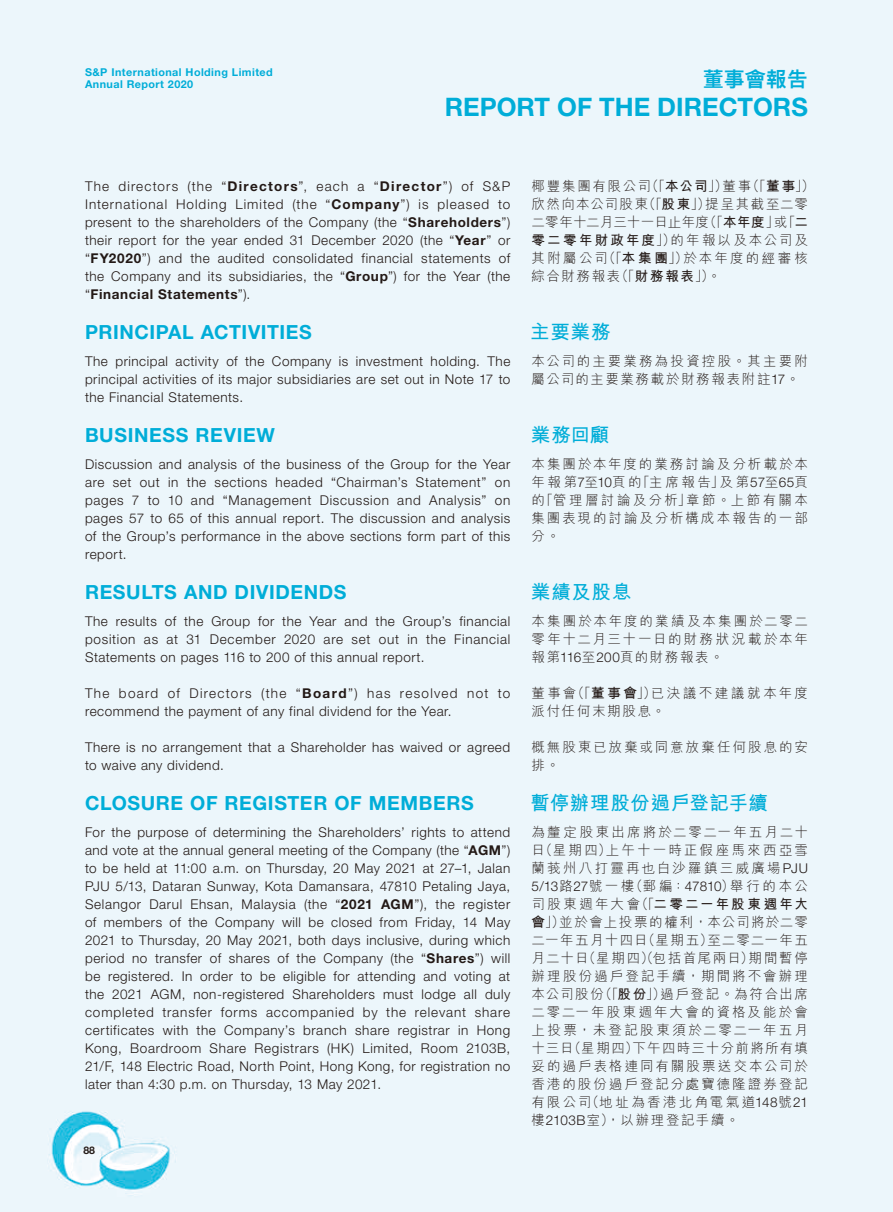
<style>
.page{position:relative;width:893px;height:1212px;background:#ecf6fb}
.page>*{position:absolute;margin:0;border:0;box-sizing:border-box;transform-origin:0 0}
.t1{font:700 25.5px "Helvetica Neue LT Std";color:#00add8}
.t2{font:800 21px "M Hei HK";color:#00add8}
.t3{font:700 19.5px "Helvetica Neue LT Std";letter-spacing:.03em;color:#00add8}
.t4{font:700 19.5px "M Hei HK";letter-spacing:.03em;color:#00add8}
.t5{font:300 13.5px/18px "Helvetica Neue LT Std";letter-spacing:.04em;color:#231916;text-align:justify}
.t6{font:300 13.5px/18px "M Hei HK";letter-spacing:.14em;color:#231916}
.t7{font:300 13.5px/18px "M Hei HK";letter-spacing:.12em;color:#231916}
.t8{font:700 10.8px/12px "Helvetica Neue LT Std";letter-spacing:.04em;color:#00add8}
.t9{font:700 10.5px "Helvetica Neue LT Std";color:#231916}
.s1{font-weight:700}
.s2{font-family:"Helvetica Neue LT Std"}
</style>
<div class="page">
<p class="t8" style="left:85px;top:66px;width:189px">S&amp;P International Holding Limited<br>Annual Report 2020</p>
<h2 class="t2" style="left:703px;top:69px;width:106px">董事會報告</h2>
<h1 class="t1" style="left:445px;top:91px;width:365px">REPORT OF THE DIRECTORS</h1>
<p class="t5" style="left:85px;top:177px;width:427px">The directors (the “<span class="s1">Directors</span>”, each a “<span class="s1">Director</span>”) of S&amp;P International Holding Limited (the “<span class="s1">Company</span>”) is pleased to present to the shareholders of the Company (the “<span class="s1">Shareholders</span>”) their report for the year ended 31 December 2020 (the “<span class="s1">Year</span>” or “<span class="s1">FY2020</span>”) and the audited consolidated financial statements of the Company and its subsidiaries, the “<span class="s1">Group</span>”) for the Year (the “<span class="s1">Financial Statements</span>”).</p>
<h3 class="t3" style="left:85px;top:320px;width:228px">PRINCIPAL ACTIVITIES</h3>
<p class="t5" style="left:85px;top:352px;width:427px">The principal activity of the Company is investment holding. The principal activities of its major subsidiaries are set out in Note 17 to the Financial Statements.</p>
<h3 class="t3" style="left:85px;top:423px;width:191px">BUSINESS REVIEW</h3>
<p class="t5" style="left:85px;top:455px;width:427px">Discussion and analysis of the business of the Group for the Year are set out in the sections headed “Chairman’s Statement” on pages 7 to 10 and “Management Discussion and Analysis” on pages 57 to 65 of this annual report. The discussion and analysis of the Group’s performance in the above sections form part of this report.</p>
<h3 class="t3" style="left:85px;top:580px;width:263px">RESULTS AND DIVIDENDS</h3>
<p class="t5" style="left:85px;top:612px;width:427px">The results of the Group for the Year and the Group’s financial position as at 31 December 2020 are set out in the Financial Statements on pages 116 to 200 of this annual report.</p>
<p class="t5" style="left:85px;top:684px;width:427px">The board of Directors (the “<span class="s1">Board</span>”) has resolved not to recommend the payment of any final dividend for the Year.</p>
<p class="t5" style="left:85px;top:738px;width:427px">There is no arrangement that a Shareholder has waived or agreed to waive any dividend.</p>
<h3 class="t3" style="left:85px;top:791px;width:390px">CLOSURE OF REGISTER OF MEMBERS</h3>
<p class="t5" style="left:85px;top:823px;width:427px">For the purpose of determining the Shareholders’ rights to attend and vote at the annual general meeting of the Company (the “<span class="s1">AGM</span>”) to be held at 11:00 a.m. on Thursday, 20 May 2021 at 27–1, Jalan PJU 5/13, Dataran Sunway, Kota Damansara, 47810 Petaling Jaya, Selangor Darul Ehsan, Malaysia (the “<span class="s1">2021 AGM</span>”), the register of members of the Company will be closed from Friday, 14 May 2021 to Thursday, 20 May 2021, both days inclusive, during which period no transfer of shares of the Company (the “<span class="s1">Shares</span>”) will be registered. In order to be eligible for attending and voting at the 2021 AGM, non-registered Shareholders must lodge all duly completed transfer forms accompanied by the relevant share certificates with the Company’s branch share registrar in Hong Kong, Boardroom Share Registrars (HK) Limited, Room 2103B, 21/F, 148 Electric Road, North Point, Hong Kong, for registration no later than 4:30 p.m. on Thursday, 13 May 2021.</p>
<p class="t9" style="left:83px;top:1143px;width:13px">88</p>
<p class="t7" style="left:531px;top:176px;width:285px">椰豐集團有限公司（「<span class="s1">本公司</span>」）董事（「<span class="s1">董事</span>」）欣然向本公司股東（「<span class="s1">股東</span>」）提呈其截至二零二零年十二月三十一日止年度（「<span class="s1">本年度</span>」或「<span class="s1">二零二零年財政年度</span>」）的年報以及本公司及其附屬公司（「<span class="s1">本集團</span>」）於本年度的經審核綜合財務報表（「<span class="s1">財務報表</span>」）。</p>
<h3 class="t4" style="left:530px;top:318px;width:82px">主要業務</h3>
<p class="t6" style="left:531px;top:351px;width:278px">本公司的主要業務為投資控股。其主要附屬公司的主要業務載於財務報表附註<span class="s2">17</span>。</p>
<h3 class="t4" style="left:531px;top:421px;width:80px">業務回顧</h3>
<p class="t6" style="left:531px;top:454px;width:278px;text-align:justify">本集團於本年度的業務討論及分析載於本年報第<span class="s2">7</span>至<span class="s2">10</span>頁的「主席報告」及第<span class="s2">57</span>至<span class="s2">65</span>頁的「管理層討論及分析」章節。上節有關本集團表現的討論及分析構成本報告的一部分。</p>
<h3 class="t4" style="left:531px;top:578px;width:102px">業績及股息</h3>
<p class="t6" style="left:531px;top:611px;width:278px;text-align:justify">本集團於本年度的業績及本集團於二零二零年十二月三十一日的財務狀況載於本年報第<span class="s2">116</span>至<span class="s2">200</span>頁的財務報表。</p>
<p class="t6" style="left:531px;top:683px;width:278px">董事會（「<span class="s1">董事會</span>」）已決議不建議就本年度派付任何末期股息。</p>
<p class="t6" style="left:531px;top:737px;width:278px">概無股東已放棄或同意放棄任何股息的安排。</p>
<h3 class="t4" style="left:530px;top:789px;width:239px">暫停辦理股份過戶登記手續</h3>
<p class="t6" style="left:531px;top:823px;width:278px;text-align:justify">為釐定股東出席將於二零二一年五月二十日（星期四）上午十一時正假座馬來西亞雪蘭莪州八打靈再也白沙羅鎮三威廣場<span class="s2">PJU 5/13</span>路<span class="s2">27</span>號一樓（郵編：<span class="s2">47810</span>）舉行的本公司股東週年大會（「<span class="s1">二零二一年股東週年大會</span>」）並於會上投票的權利，本公司將於二零二一年五月十四日（星期五）至二零二一年五月二十日（星期四）（包括首尾兩日）期間暫停辦理股份過戶登記手續，期間將不會辦理本公司股份（「<span class="s1">股份</span>」）過戶登記。為符合出席二零二一年股東週年大會的資格及能於會上投票，未登記股東須於二零二一年五月十三日（星期四）下午四時三十分前將所有填妥的過戶表格連同有關股票送交本公司於香港的股份過戶登記分處寶德隆證券登記有限公司（地址為香港北角電氣道<span class="s2">148</span>號<span class="s2">21</span>樓<span class="s2">2103B</span>室），以辦理登記手續。</p>
</div>
